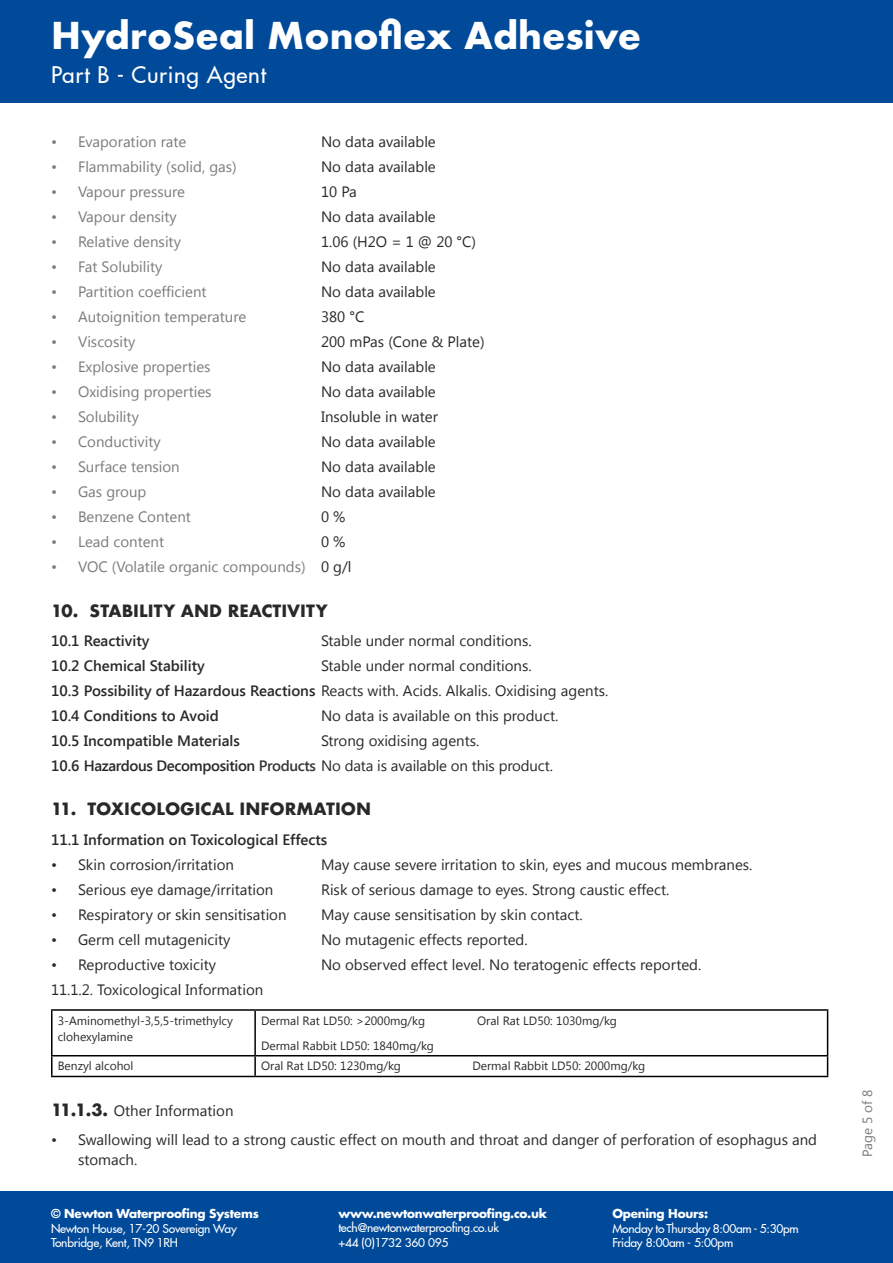
<style>
.page{position:relative;width:893px;height:1263px;background:#fff}
.page>*{position:absolute;margin:0;border:0;box-sizing:border-box;transform-origin:0 0}
.t1{font:700 36px "Futura";color:#fff}
.t2{font:500 22.5px "Futura LT Pro";letter-spacing:.03em;color:#fff}
.t3{font:700 16.5px "Futura";color:#292929}
.t4{font:15px/25px "Segoe UI";color:#292929}
.t5{font:15px "Segoe UI";color:#7b7b7b}
.t6{font:600 15px "Segoe UI";color:#292929}
.t7{font:13.5px "Segoe UI";letter-spacing:-.01em;color:#7b7b7b}
.t8{font:12px/16.5px "Segoe UI";color:#292929}
.t9{font:500 12px/14.4px "Futura LT Pro";letter-spacing:-.02em;color:#fff}
.t10{font:700 12px "Futura LT Pro";letter-spacing:-.02em;color:#fff}
.s1{color:#292929}
.s2{font-weight:600}
.s3{font-weight:600;color:#383838}
.s4{font-family:"Futura";font-weight:700;font-size:16.5px}
</style>
<div class="page">
<div style="left:0;top:0;width:893px;height:103px;background:#014a99"></div>
<div style="left:0;top:1191px;width:893px;height:72px;background:#014a99"></div>
<hr style="left:51px;top:1009px;width:204px;height:2px;background:#000">
<hr style="left:51px;top:1011px;width:2px;height:44px;background:#000">
<hr style="left:255px;top:1009px;width:573px;height:2px;background:#000">
<hr style="left:254px;top:1011px;width:2px;height:44px;background:#000">
<hr style="left:827px;top:1011px;width:1px;height:44px;background:#000">
<hr style="left:51px;top:1055px;width:204px;height:1px;background:#000">
<hr style="left:51px;top:1056px;width:2px;height:20px;background:#000">
<hr style="left:255px;top:1055px;width:573px;height:1px;background:#000">
<hr style="left:254px;top:1056px;width:2px;height:20px;background:#000">
<svg style="left:827px;top:1056px;width:1px;height:20px"></svg>
<hr style="left:51px;top:1076px;width:204px;height:1px;background:#000">
<hr style="left:255px;top:1076px;width:573px;height:1px;background:#000">
<h1 class="t1" style="left:51px;top:10px;width:591px">HydroSeal Monoflex Adhesive</h1>
<h2 class="t2" style="left:51px;top:58px;width:217px">Part B - Curing Agent</h2>
<p class="t5" style="left:51px;top:131px;width:137px">• Evaporation rate</p>
<p class="t4" style="left:321px;top:128px;width:116px">No data available</p>
<p class="t5" style="left:51px;top:156px;width:187px">• Flammability (solid, gas)</p>
<p class="t4" style="left:321px;top:153px;width:116px">No data available</p>
<p class="t5" style="left:51px;top:181px;width:136px">• Vapour pressure</p>
<p class="t4" style="left:321px;top:178px;width:37px">10 Pa</p>
<p class="t5" style="left:51px;top:206px;width:127px">• Vapour density</p>
<p class="t4" style="left:321px;top:203px;width:116px">No data available</p>
<p class="t5" style="left:51px;top:231px;width:131px">• Relative density</p>
<p class="t4" style="left:321px;top:228px;width:157px">1.06 (H2O = 1 @ 20 °C)</p>
<p class="t5" style="left:51px;top:256px;width:113px">• Fat Solubility</p>
<p class="t4" style="left:321px;top:253px;width:116px">No data available</p>
<p class="t5" style="left:51px;top:281px;width:157px">• Partition coefficient</p>
<p class="t4" style="left:321px;top:279px;width:116px">No data available</p>
<p class="t5" style="left:51px;top:306px;width:197px">• Autoignition temperature</p>
<p class="t4" style="left:321px;top:304px;width:45px">380 °C</p>
<p class="t5" style="left:51px;top:331px;width:86px">• Viscosity</p>
<p class="t4" style="left:321px;top:329px;width:165px">200 mPas (Cone &amp; Plate)</p>
<p class="t5" style="left:51px;top:356px;width:161px">• Explosive properties</p>
<p class="t4" style="left:321px;top:354px;width:116px">No data available</p>
<p class="t5" style="left:51px;top:381px;width:162px">• Oxidising properties</p>
<p class="t4" style="left:321px;top:379px;width:116px">No data available</p>
<p class="t5" style="left:51px;top:406px;width:89px">• Solubility</p>
<p class="t4" style="left:321px;top:404px;width:118px">Insoluble in water</p>
<p class="t5" style="left:51px;top:431px;width:111px">• Conductivity</p>
<p class="t4" style="left:321px;top:429px;width:116px">No data available</p>
<p class="t5" style="left:51px;top:456px;width:130px">• Surface tension</p>
<p class="t4" style="left:321px;top:454px;width:116px">No data available</p>
<p class="t5" style="left:51px;top:481px;width:97px">• Gas group</p>
<p class="t4" style="left:321px;top:479px;width:116px">No data available</p>
<p class="t5" style="left:51px;top:506px;width:141px">• Benzene Content</p>
<p class="t4" style="left:321px;top:504px;width:26px">0 %</p>
<p class="t5" style="left:51px;top:531px;width:115px">• Lead content</p>
<p class="t4" style="left:321px;top:529px;width:26px">0 %</p>
<p class="t5" style="left:51px;top:556px;width:302px">• VOC (Volatile organic compounds) <span class="s1">0 g/l</span></p>
<p class="t3" style="left:51px;top:598px;width:278px">10. STABILITY AND REACTIVITY</p>
<p class="t6" style="left:51px;top:630px;width:100px">10.1 Reactivity</p>
<p class="t4" style="left:321px;top:627px;width:212px">Stable under normal conditions.</p>
<p class="t6" style="left:51px;top:655px;width:155px">10.2 Chemical Stability</p>
<p class="t4" style="left:51px;top:652px;width:559px;text-indent:270px">Stable under normal conditions.<br><span class="s2">10.3 Possibility of Hazardous Reactions</span> Reacts with. Acids. Alkalis. Oxidising agents.<br><span class="s2">10.4 Conditions to Avoid</span></p>
<p class="t4" style="left:321px;top:702px;width:239px">No data is available on this product.</p>
<p class="t4" style="left:51px;top:727px;width:503px;text-indent:270px">Strong oxidising agents.<br><span class="s2">10.6 Hazardous Decomposition</span> <span class="s3">Products</span> No data is available on this product.</p>
<p class="t3" style="left:51px;top:797px;width:322px">11. TOXICOLOGICAL INFORMATION</p>
<p class="t6" style="left:51px;top:829px;width:278px">11.1 Information on Toxicological Effects</p>
<p class="t4" style="left:51px;top:851px;width:184px">• Skin corrosion/irritation</p>
<p class="t4" style="left:321px;top:851px;width:433px">May cause severe irritation to skin, eyes and mucous membranes.</p>
<p class="t4" style="left:51px;top:876px;width:224px">• Serious eye damage/irritation</p>
<p class="t4" style="left:321px;top:876px;width:350px">Risk of serious damage to eyes. Strong caustic effect.</p>
<p class="t4" style="left:51px;top:901px;width:237px">• Respiratory or skin sensitisation</p>
<p class="t4" style="left:321px;top:901px;width:263px">May cause sensitisation by skin contact.</p>
<p class="t4" style="left:51px;top:926px;width:181px">• Germ cell mutagenicity</p>
<p class="t4" style="left:321px;top:926px;width:208px">No mutagenic effects reported.</p>
<p class="t4" style="left:51px;top:951px;width:167px">• Reproductive toxicity</p>
<p class="t4" style="left:321px;top:951px;width:382px">No observed effect level. No teratogenic effects reported.</p>
<p class="t4" style="left:51px;top:976px;width:214px">11.1.2. Toxicological Information</p>
<p class="t8" style="left:58px;top:1012px;width:177px">3-Aminomethyl-3,5,5-trimethylcy clohexylamine</p>
<p class="t8" style="left:261px;top:1012px;width:165px">Dermal Rat LD50: &gt;2000mg/kg</p>
<p class="t8" style="left:477px;top:1012px;width:141px">Oral Rat LD50: 1030mg/kg</p>
<p class="t8" style="left:261px;top:1037px;width:174px">Dermal Rabbit LD50: 1840mg/kg</p>
<p class="t8" style="left:58px;top:1057px;width:77px">Benzyl alcohol</p>
<p class="t8" style="left:261px;top:1057px;width:141px">Oral Rat LD50: 1230mg/kg</p>
<p class="t8" style="left:472px;top:1057px;width:174px">Dermal Rabbit LD50: 2000mg/kg</p>
<p class="t4" style="left:51px;top:1097px;width:184px"><span class="s4">11.1.3.</span> Other Information</p>
<p class="t4" style="left:78px;top:1129px;width:741px;line-height:19.8px;text-indent:-27px">• Swallowing will lead to a strong caustic effect on mouth and throat and danger of perforation of esophagus and stomach.</p>
<p class="t6" style="left:51px;top:730px;width:190px">10.5 Incompatible Materials</p>
<p class="t10" style="left:51px;top:1204px;width:209px">© Newton Waterproofing Systems</p>
<p class="t9" style="left:51px;top:1220px;width:187px">Newton House, 17-20 Sovereign Way<br>Tonbridge, Kent, TN9 1RH</p>
<p class="t10" style="left:338px;top:1204px;width:210px">www.newtonwaterproofing.co.uk</p>
<p class="t9" style="left:338px;top:1220px;width:162px">tech@newtonwaterproofing.co.uk +44 (0)1732 360 095</p>
<p class="t10" style="left:612px;top:1204px;width:97px">Opening Hours:</p>
<p class="t9" style="left:612px;top:1220px;width:188px">Monday to Thursday 8:00am - 5:30pm<br>Friday 8:00am - 5:00pm</p>
<p class="t7" style="left:858px;top:1157px;width:68px;rotate:-90deg">Page 5 of 8</p>
</div>
